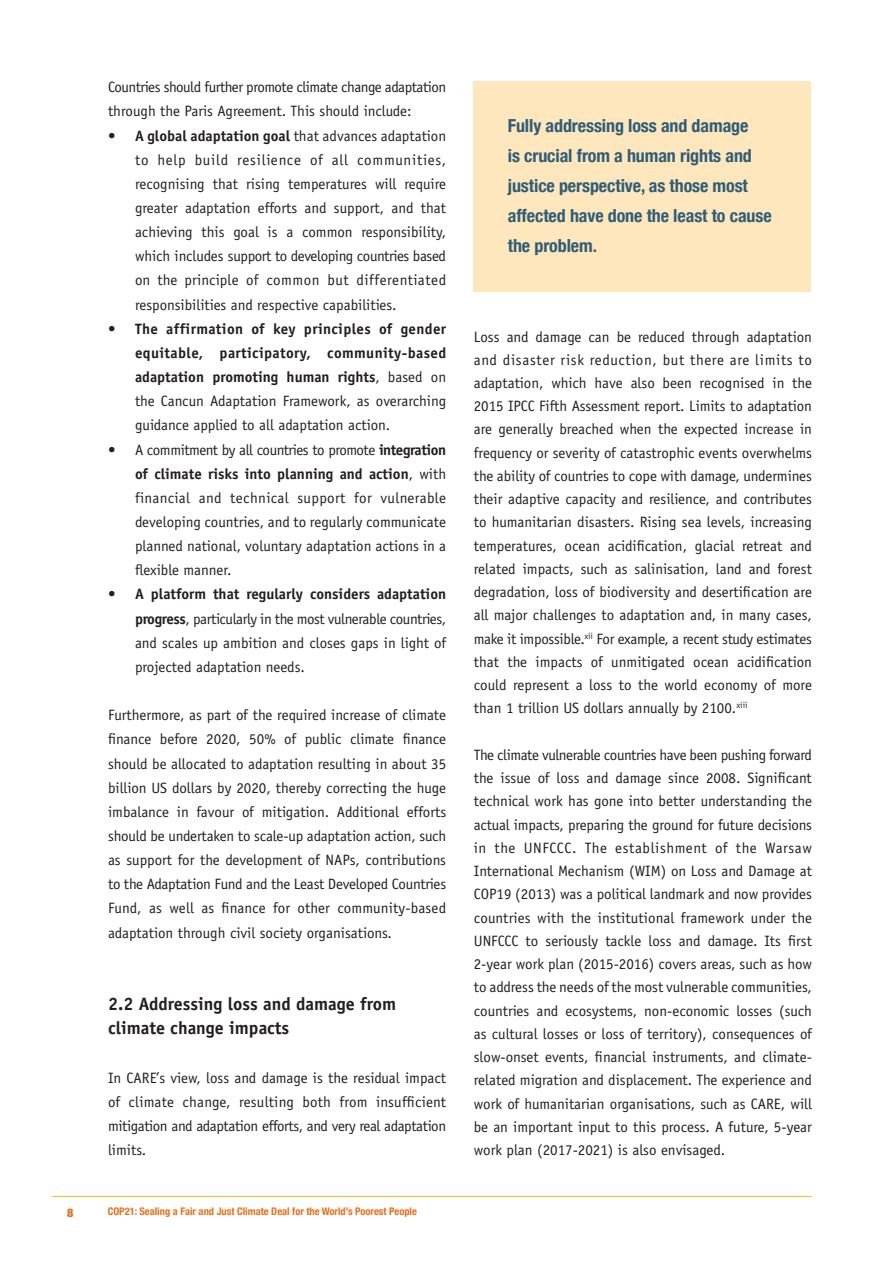
<style>
.page{position:relative;width:893px;height:1263px;background:#fff}
.page>*{position:absolute;margin:0;border:0;box-sizing:border-box;transform-origin:0 0}
.Body_Copy{font:700 condensed 18px/30px "Helvetica Neue";letter-spacing:-.005em;color:#305d77}
.Body_Copy-2{font:700 18px "Officina Sans";color:#231f20}
.Body_Copy-3{font:15px/23.2px "Officina Sans";color:#231f20;text-align:justify}
.t1{font:700 15px/24.2px "Officina Sans";color:#231f20;text-align:justify}
.Body_Copy-4{font:15px/24.2px "Officina Sans";letter-spacing:-.03em;color:#231f20}
.t2{font:900 condensed 12px "Helvetica Neue";color:#e4701e}
.t3{font:700 condensed 10.5px "Helvetica Neue";color:#e4701e}
.s1{font-weight:400}
.s2{font-weight:700}
</style>
<div class="page">
<hr style="left:52px;top:1196px;width:760px;height:1px;background:#fcb825">
<div style="left:474px;top:81px;width:337px;height:211px;background:#fee7bc"></div>
<p class="Body_Copy-4" style="left:108px;top:75px;width:340px">Countries should further promote climate change adaptation through the Paris Agreement. This should include:</p>
<p class="t1" style="left:108px;top:123px;width:340px">• A global adaptation goal <span class="s1">that advances adaptation</span></p>
<p class="Body_Copy-3" style="left:135px;top:148px;width:313px;line-height:24.2px">to help build resilience of all communities, recognising that rising temperatures will require greater adaptation efforts and support, and that achieving this goal is a common responsibility, which includes support to developing countries based on the principle of common but differentiated responsibilities and respective capabilities.</p>
<p class="t1" style="left:135px;top:316px;width:313px;text-indent:-27px">• The affirmation of key principles of gender equitable, participatory, community-based adaptation promoting human rights<span class="s1">, based on the Cancun Adaptation Framework, as overarching guidance applied to all adaptation action.</span></p>
<p class="Body_Copy-3" style="left:135px;top:437px;width:313px;line-height:24.2px;text-indent:-27px">• A commitment by all countries to promote <span class="s2">integration of climate risks into planning and action</span>, with financial and technical support for vulnerable developing countries, and to regularly communicate planned national, voluntary adaptation actions in a flexible manner.</p>
<p class="Body_Copy-3" style="left:135px;top:582px;width:313px;line-height:24.2px;text-indent:-27px"><span class="s2">• A platform that regularly considers adaptation progress</span>, particularly in the most vulnerable countries, and scales up ambition and closes gaps in light of projected adaptation needs.</p>
<p class="Body_Copy-3" style="left:108px;top:703px;width:340px;line-height:24.2px">Furthermore, as part of the required increase of climate finance before 2020, 50% of public climate finance should be allocated to adaptation resulting in about 35 billion US dollars by 2020, thereby correcting the huge imbalance in favour of mitigation. Additional efforts should be undertaken to scale-up adaptation action, such as support for the development of NAPs, contributions to the Adaptation Fund and the Least Developed Countries Fund, as well as finance for other community-based adaptation through civil society organisations.</p>
<p class="Body_Copy-2" style="left:108px;top:993px;width:290px">2.2 Addressing loss and damage from</p>
<p class="Body_Copy-2" style="left:108px;top:1017px;width:183px">climate change impacts</p>
<p class="Body_Copy-3" style="left:108px;top:1065px;width:340px;line-height:24.2px">In CARE’s view, loss and damage is the residual impact of climate change, resulting both from insufficient mitigation and adaptation efforts, and very real adaptation limits.</p>
<p class="t2" style="left:67px;top:1205px;width:8px">8</p>
<p class="t3" style="left:108px;top:1205px;width:311px">COP21: Sealing a Fair and Just Climate Deal for the World’s Poorest People</p>
<p class="Body_Copy" style="left:508px;top:111px;width:265px">Fully addressing loss and damage<br>is crucial from a human rights and justice perspective, as those most affected have done the least to cause the problem.</p>
<p class="Body_Copy-3" style="left:474px;top:325px;width:340px">Loss and damage can be reduced through adaptation and disaster risk reduction, but there are limits to</p>
<p class="Body_Copy-3" style="left:474px;top:371px;width:340px">adaptation, which have also been recognised in the 2015 IPCC Fifth Assessment report. Limits to adaptation are generally breached when the expected increase in frequency or severity of catastrophic events overwhelms the ability of countries to cope with damage, undermines their adaptive capacity and resilience, and contributes to humanitarian disasters. Rising sea levels, increasing temperatures, ocean acidification, glacial retreat and related impacts, such as salinisation, land and forest degradation, loss of biodiversity and desertification are all major challenges to adaptation and, in many cases, make it impossible.<sup>xii</sup> For example, a recent study estimates that the impacts of unmitigated ocean acidification could represent a loss to the world economy of more than 1 trillion US dollars annually by 2100.<sup>xiii</sup></p>
<p class="Body_Copy-3" style="left:474px;top:743px;width:340px">The climate vulnerable countries have been pushing forward the issue of loss and damage since 2008. Significant technical work has gone into better understanding the actual impacts, preparing the ground for future decisions in the UNFCCC. The establishment of the Warsaw International Mechanism (WIM) on Loss and Damage at COP19 (2013) was a political landmark and now provides countries with the institutional framework under the UNFCCC to seriously tackle loss and damage. Its first 2-year work plan (2015-2016) covers areas, such as how to address the needs of the most vulnerable communities, countries and ecosystems, non-economic losses (such as cultural losses or loss of territory), consequences of slow-onset events, financial instruments, and climate&shy;related migration and displacement. The experience and work of humanitarian organisations, such as CARE, will be an important input to this process. A future, 5-year work plan (2017-2021) is also envisaged.</p>
</div>
